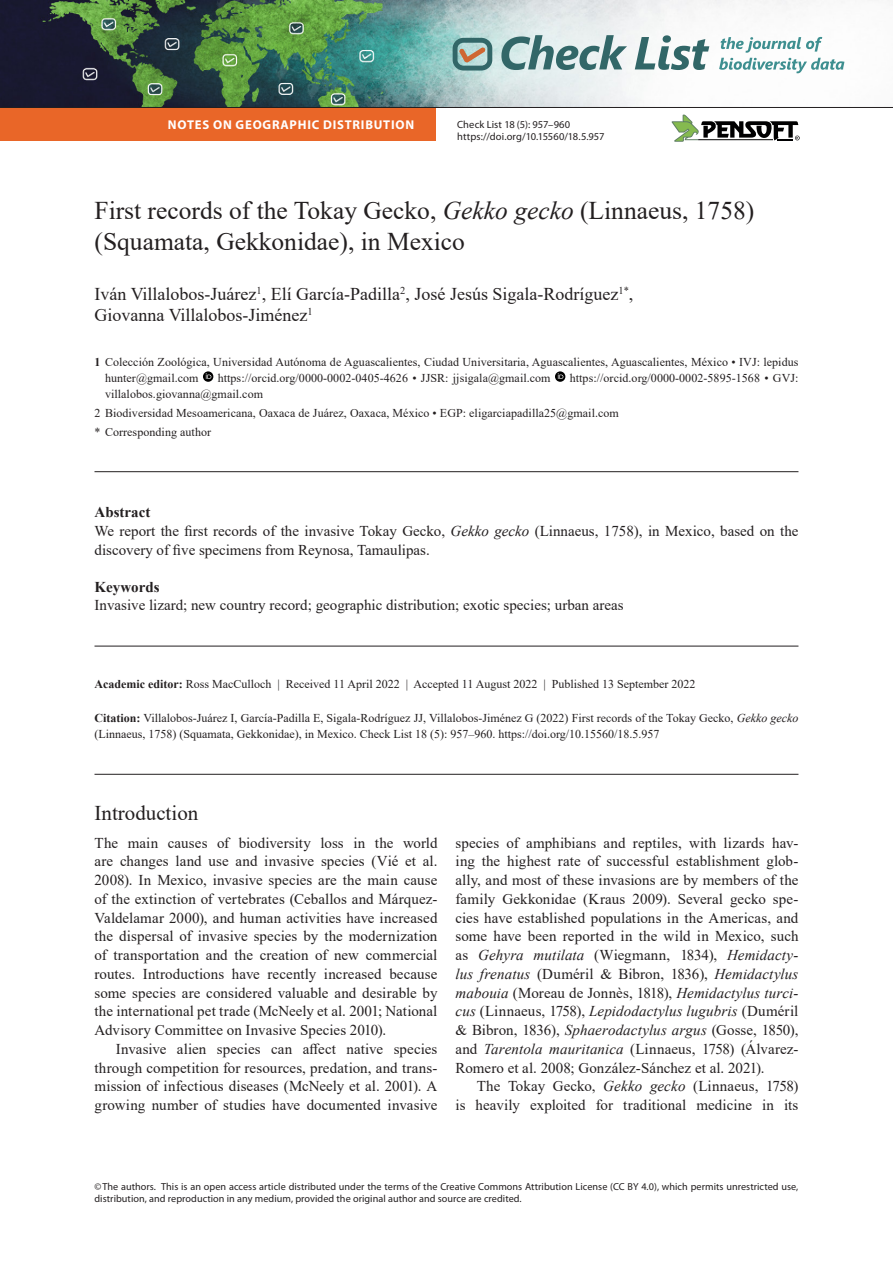
<style>
.page{position:relative;width:893px;height:1263px;background:#fff}
.page>*{position:absolute;margin:0;border:0;box-sizing:border-box;transform-origin:0 0}
.N_title{font:25.5px/30.6px "Times New Roman";color:#231f20}
.Head_-_Introduction{font:21px "Times New Roman";color:#231f20}
.N_authors{font:18px/21.6px "Times New Roman";color:#231f20}
.Body_-_Indented{font:15px/18.8px "Times New Roman";letter-spacing:.005em;color:#231f20;text-align:justify}
.Body_-_Non-ind__spac{font:15px/18.8px "Times New Roman";color:#231f20;text-align:justify}
.N_abstract_txt{font:15px/18.8px "Times New Roman";color:#231f20}
.N_keywords_txt{font:15px "Times New Roman";color:#231f20}
.N_abstract{font:700 15px "Times New Roman";color:#231f20}
.N_keywords{font:700 15px "Times New Roman";color:#231f20}
.t1{font:700 12.75px "Myriad Pro";letter-spacing:.06em;color:#fff}
.N_affiliations{font:12px/15.9px "Times New Roman";letter-spacing:.005em;color:#231f20}
.N_citation{font:12px/15.9px "Times New Roman";color:#231f20}
.N_publ_data{font:12px "Times New Roman";color:#231f20}
.New_Corresp_author{font:12px "Times New Roman";letter-spacing:.005em;color:#231f20}
.t2{font:10.5px/12.8px "Myriad Pro";letter-spacing:.01em;color:#231f20}
.copyright{font:10.2px/12.3px "Myriad Pro";letter-spacing:.005em;color:#231f20}
.s1{font-style:italic}
.s2{font-weight:700}
</style>
<div class="page">
<img style="left:0;top:0;width:892px;height:107px">
<svg style="left:453px;top:38px;width:39px;height:33px"></svg>
<svg style="left:501px;top:35px;width:126px;height:35px;background:#98b5b5"></svg>
<svg style="left:635px;top:35px;width:74px;height:35px"></svg>
<svg style="left:719px;top:37px;width:125px;height:36px"></svg>
<svg style="left:672px;top:115px;width:128px;height:27px"></svg>
<hr style="left:94px;top:471px;width:704px;height:1px;background:#231f20">
<hr style="left:94px;top:646px;width:704px;height:1px;background:#231f20">
<svg style="left:203px;top:371px;width:10px;height:11px"></svg>
<svg style="left:555px;top:371px;width:10px;height:11px"></svg>
<hr style="left:94px;top:774px;width:704px;height:1px;background:#231f20">
<div style="left:0;top:108px;width:436px;height:32px;background:#e96628"></div>
<hr style="left:0;top:107px;width:893px;height:1px;background:#231f20">
<p class="t1" style="left:168px;top:116px;width:248px">NOTES ON GEOGRAPHIC DISTRIBUTION</p>
<p class="t2" style="left:457px;top:117px;width:149px">Check List 18 (5): 957–960 https://doi.org/10.15560/18.5.957</p>
<p class="N_title" style="left:94px;top:195px;width:661px">First records of the Tokay Gecko, <span class="s1">Gekko gecko</span> (Linnaeus, 1758) (Squamata, Gekkonidae), in Mexico</p>
<p class="N_authors" style="left:94px;top:282px;width:540px">Iván Villalobos-Juárez<sup>1</sup>, Elí García-Padilla<sup>2</sup>, José Jesús Sigala-Rodríguez<sup>1*</sup>,<br>Giovanna Villalobos-Jiménez<sup>1</sup></p>
<p class="N_affiliations" style="left:105px;top:354px;width:695px;text-indent:-10px"><span class="s2">1</span> Colección Zoológica, Universidad Autónoma de Aguascalientes, Ciudad Universitaria, Aguascalientes, Aguascalientes, México • IVJ: lepidus hunter@gmail.com</p>
<p class="N_affiliations" style="left:218px;top:369px;width:334px">https://orcid.org/0000-0002-0405-4626 • JJSR: jjsigala@gmail.com</p>
<p class="N_affiliations" style="left:570px;top:369px;width:230px">https://orcid.org/0000-0002-5895-1568 • GVJ:</p>
<p class="N_affiliations" style="left:105px;top:385px;width:160px">villalobos.giovanna@gmail.com</p>
<p class="N_affiliations" style="left:94px;top:404px;width:526px">2 Biodiversidad Mesoamericana, Oaxaca de Juárez, Oaxaca, México • EGP: eligarciapadilla25@gmail.com</p>
<p class="New_Corresp_author" style="left:94px;top:423px;width:118px">* Corresponding author</p>
<p class="N_abstract" style="left:94px;top:501px;width:57px">Abstract</p>
<p class="N_abstract_txt" style="left:94px;top:521px;width:705px">We report the first records of the invasive Tokay Gecko, <span class="s1">Gekko gecko</span> (Linnaeus, 1758), in Mexico, based on the discovery of five specimens from Reynosa, Tamaulipas.</p>
<p class="N_keywords" style="left:94px;top:576px;width:66px">Keywords</p>
<p class="N_keywords_txt" style="left:94px;top:595px;width:531px">Invasive lizard; new country record; geographic distribution; exotic species; urban areas</p>
<p class="N_publ_data" style="left:94px;top:676px;width:602px"><span class="s2">Academic editor:</span> Ross MacCulloch | Received 11 April 2022 | Accepted 11 August 2022 | Published 13 September 2022</p>
<p class="N_citation" style="left:94px;top:710px;width:705px"><span class="s2">Citation:</span> Villalobos-Juárez I, García-Padilla E, Sigala-Rodríguez JJ, Villalobos-Jiménez G (2022) First records of the Tokay Gecko, <span class="s1">Gekko gecko </span>(Linnaeus, 1758) (Squamata, Gekkonidae), in Mexico. Check List 18 (5): 957–960. https://doi.org/10.15560/18.5.957</p>
<p class="Head_-_Introduction" style="left:94px;top:798px;width:105px">Introduction</p>
<p class="Body_-_Non-ind__spac" style="left:94px;top:833px;width:344px">The main causes of biodiversity loss in the world are changes land use and invasive species (Vié et al.<br>2008). In Mexico, invasive species are the main cause of the extinction of vertebrates (Ceballos and Márquez-Valdelamar 2000), and human activities have increased the dispersal of invasive species by the modernization of transportation and the creation of new commercial routes. Introductions have recently increased because some species are considered valuable and desirable by the international pet trade (McNeely et al. 2001; National Advisory Committee on Invasive Species 2010).</p>
<p class="Body_-_Indented" style="left:94px;top:1039px;width:344px;text-indent:21px">Invasive alien species can affect native species through competition for resources, predation, and trans&shy;mission of infectious diseases (McNeely et al. 2001). A growing number of studies have documented invasive</p>
<p class="Body_-_Indented" style="left:455px;top:833px;width:344px">species of amphibians and reptiles, with lizards hav&shy;ing the highest rate of successful establishment glob&shy;ally, and most of these invasions are by members of the family Gekkonidae (Kraus 2009). Several gecko spe&shy;cies have established populations in the Americas, and some have been reported in the wild in Mexico, such as <span class="s1">Gehyra mutilata</span> (Wiegmann, 1834), <span class="s1">Hemidacty&shy;lus frenatus</span> (Duméril &amp; Bibron, 1836), <span class="s1">Hemidactylus mabouia</span> (Moreau de Jonnès, 1818), <span class="s1">Hemidactylus turci&shy;cus</span> (Linnaeus, 1758), <span class="s1">Lepidodactylus lugubris</span> (Duméril &amp; Bibron, 1836), <span class="s1">Sphaerodactylus argus</span> (Gosse, 1850), and <span class="s1">Tarentola mauritanica</span> (Linnaeus, 1758) (Álvarez-Romero et al. 2008; González-Sánchez et al. 2021).</p>
<p class="Body_-_Indented" style="left:455px;top:1076px;width:344px;text-align:right">The Tokay Gecko, <span class="s1">Gekko gecko</span> (Linnaeus, 1758)<br>is heavily exploited for traditional medicine in its</p>
<p class="copyright" style="left:94px;top:1180px;width:705px">©The authors. This is an open access article distributed under the terms of the Creative Commons Attribution License (CC BY 4.0), which permits unrestricted use, distribution, and reproduction in any medium, provided the original author and source are credited.</p>
</div>
